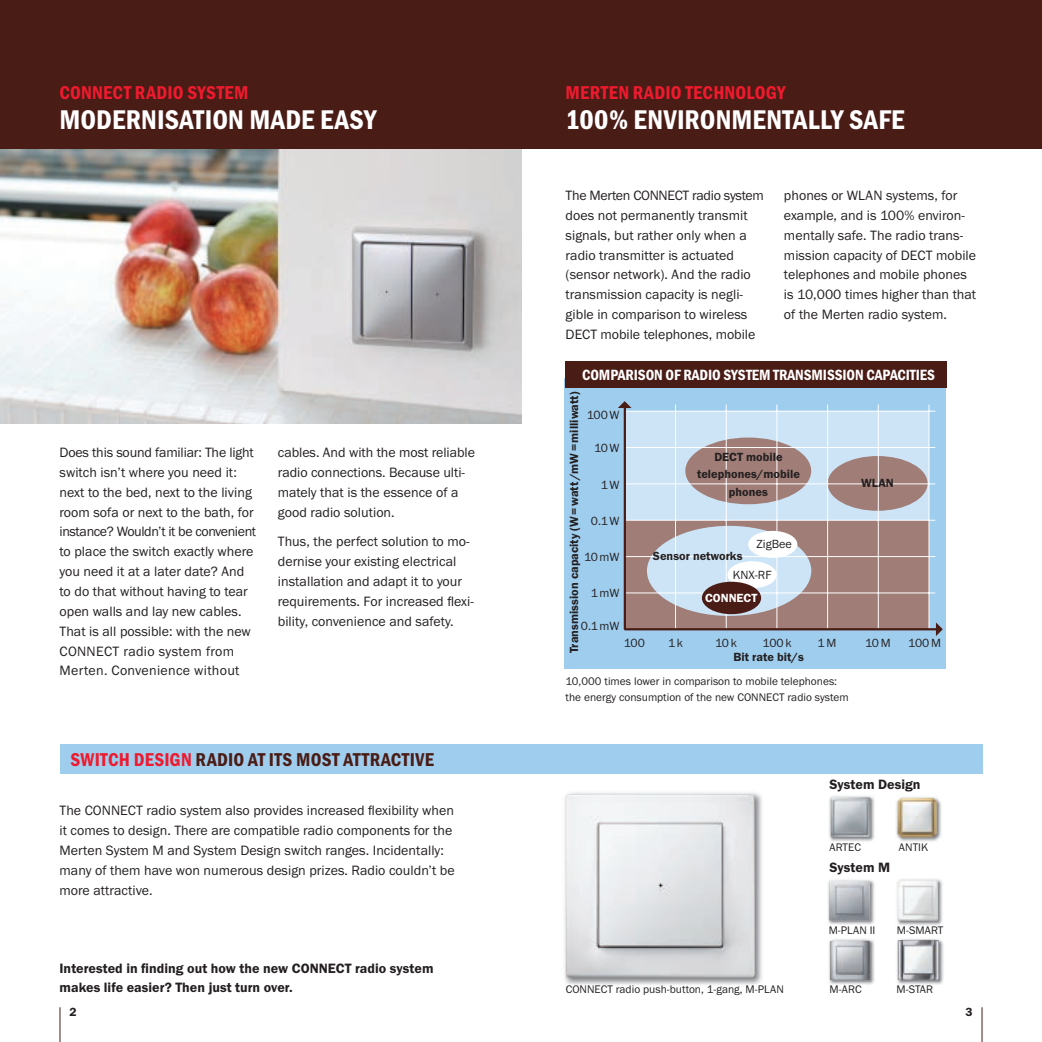
<style>
.page{position:relative;width:1042px;height:1042px;background:#fff}
.page>*{position:absolute;margin:0;border:0;box-sizing:border-box;transform-origin:0 0}
.t1{font:28px "Franklin Got T Dem Con";letter-spacing:.01em;color:#fff}
.t2{font:19.25px "Franklin Got T Dem Con";letter-spacing:.01em;color:#ee1a2e}
.t3{font:19.25px "Franklin Got T Dem Con";letter-spacing:.02em;color:#4a1c16}
.t4{font:15.4px "Franklin Got T Dem Con";letter-spacing:-.005em;color:#fff}
.t5{font:14px/19.8px "Franklin Got T Boo";color:#231f20}
.t6{font:14px/19.8px "Franklin Got T Dem";color:#231f20}
.t7{font:12.25px/17.5px "Franklin Got T Dem";color:#231f20;text-align:center}
.t8{font:12.25px "Franklin Got T Boo";color:#231f20}
.t9{font:12.25px "Franklin Got T Dem";color:#fff}
.t10{font:11.38px/15.8px "Franklin Got T Boo";color:#231f20}
.s1{color:#ee1a2e}
</style>
<div class="page">
<hr style="left:59px;top:1007px;width:1px;height:35px;background:#4a1c16">
<hr style="left:981px;top:1007px;width:1px;height:35px;background:#4a1c16">
<img style="left:0;top:149px;width:521px;height:275px">
<div style="left:60px;top:744px;width:922px;height:30px;background:#9fcdee"></div>
<div style="left:0;top:0;width:521px;height:149px;background:#4a1c16"></div>
<div style="left:521px;top:0;width:521px;height:149px;background:#4a1c16"></div>
<img style="left:564px;top:792px;width:198px;height:193px">
<img style="left:565px;top:793px;width:190px;height:184px">
<img style="left:829px;top:939px;width:46px;height:46px">
<img style="left:830px;top:940px;width:40px;height:40px">
<img style="left:897px;top:879px;width:46px;height:47px">
<img style="left:897px;top:880px;width:41px;height:41px">
<img style="left:897px;top:939px;width:47px;height:46px">
<img style="left:897px;top:940px;width:42px;height:40px">
<img style="left:829px;top:796px;width:46px;height:46px">
<img style="left:830px;top:797px;width:40px;height:40px">
<img style="left:896px;top:797px;width:46px;height:45px">
<img style="left:897px;top:798px;width:40px;height:39px">
<img style="left:828px;top:880px;width:47px;height:45px">
<img style="left:829px;top:880px;width:41px;height:40px">
<div style="left:565px;top:379px;width:381px;height:290px;background:#9fcdee"></div>
<div style="left:625px;top:520px;width:304px;height:109px;background:#a07d76"></div>
<div style="left:625px;top:411px;width:304px;height:108px;background:#cce4f6"></div>
<div style="left:647px;top:526px;width:164px;height:90px;background:#cce4f6;border-radius:50%"></div>
<div style="left:685px;top:437px;width:126px;height:67px;background:#a07d76;border-radius:50%"></div>
<div style="left:827px;top:456px;width:100px;height:55px;background:#a07d76;border-radius:50%"></div>
<hr style="left:675px;top:404px;width:1px;height:225px;background:#fff">
<hr style="left:625px;top:592px;width:310px;height:1px;background:#fff">
<hr style="left:625px;top:556px;width:310px;height:1px;background:#fff">
<hr style="left:625px;top:520px;width:310px;height:1px;background:#fff">
<hr style="left:625px;top:483px;width:310px;height:1px;background:#fff">
<hr style="left:625px;top:447px;width:310px;height:1px;background:#fff">
<hr style="left:625px;top:411px;width:310px;height:1px;background:#fff">
<hr style="left:726px;top:404px;width:1px;height:225px;background:#fff">
<hr style="left:776px;top:404px;width:1px;height:225px;background:#fff">
<hr style="left:827px;top:404px;width:1px;height:225px;background:#fff">
<hr style="left:878px;top:404px;width:1px;height:225px;background:#fff">
<hr style="left:928px;top:404px;width:1px;height:225px;background:#fff">
<svg style="left:618px;top:401px;width:13px;height:7px"></svg>
<svg style="left:936px;top:622px;width:7px;height:14px"></svg>
<hr style="left:624px;top:404px;width:2px;height:225px;background:#4a1c16">
<hr style="left:624px;top:628px;width:314px;height:2px;background:#4a1c16">
<div style="left:748px;top:531px;width:49px;height:27px;background:#fff;border-radius:50%"></div>
<div style="left:727px;top:561px;width:50px;height:27px;background:#fff;border-radius:50%"></div>
<div style="left:702px;top:582px;width:59px;height:32px;background:#4a1c16;border-radius:50%"></div>
<div style="left:565px;top:361px;width:381px;height:26px;background:#4a1c16"></div>
<h2 class="t2" style="left:60px;top:82px;width:191px">CONNECT RADIO SYSTEM</h2>
<h1 class="t1" style="left:60px;top:104px;width:318px">MODERNISATION MADE EASY</h1>
<p class="t5" style="left:60px;top:443px;width:198px">Does this sound familiar: The light switch isn’t where you need it: next to the bed, next to the living room sofa or next to the bath, for instance? Wouldn’t it be convenient to place the switch exactly where you need it at a later date? And to do that without having to tear open walls and lay new cables.<br>That is all possible: with the new<br>CONNECT radio system from<br>Merten. Convenience without</p>
<p class="t5" style="left:278px;top:443px;width:199px">cables. And with the most reliable radio connections. Because ulti&shy;mately that is the essence of a good radio solution.</p>
<p class="t5" style="left:278px;top:532px;width:198px">Thus, the perfect solution to mo&shy;dernise your existing electrical installation and adapt it to your requirements. For increased flexi&shy;bility, convenience and safety.</p>
<h2 class="t3" style="left:70px;top:748px;width:365px"><span class="s1">SWITCH DESIGN</span> RADIO AT ITS MOST ATTRACTIVE</h2>
<p class="t5" style="left:60px;top:801px;width:397px">The CONNECT radio system also provides increased flexibility when it comes to design. There are compatible radio components for the Merten System M and System Design switch ranges. Incidentally: many of them have won numerous design prizes. Radio couldn’t be more attractive.</p>
<p class="t6" style="left:60px;top:958px;width:375px">Interested in finding out how the new CONNECT radio system makes life easier? Then just turn over.</p>
<h2 class="t2" style="left:566px;top:82px;width:221px">MERTEN RADIO TECHNOLOGY</h2>
<h1 class="t1" style="left:566px;top:104px;width:340px">100% ENVIRONMENTALLY SAFE</h1>
<p class="t5" style="left:566px;top:186px;width:200px">The Merten CONNECT radio system does not permanently transmit signals, but rather only when a radio transmitter is actuated (sensor network). And the radio transmission capacity is negli&shy;gible in comparison to wireless<br>DECT mobile telephones, mobile</p>
<p class="t5" style="left:784px;top:186px;width:194px">phones or WLAN systems, for example, and is 100% environ&shy;mentally safe. The radio trans&shy;mission capacity of DECT mobile telephones and mobile phones is 10,000 times higher than that of the Merten radio system.</p>
<p class="t4" style="left:582px;top:366px;width:354px">COMPARISON OF RADIO SYSTEM TRANSMISSION CAPACITIES</p>
<p class="t7" style="left:565px;top:653px;width:263px;rotate:-90deg">Transmission capacity (W = watt /mW = milliwatt)</p>
<p class="t8" style="left:587px;top:408px;width:34px">100 W</p>
<p class="t8" style="left:594px;top:441px;width:27px">10 W</p>
<p class="t7" style="left:697px;top:448px;width:104px">DECT mobile telephones/mobile phones</p>
<p class="t7" style="left:861px;top:475px;width:34px">WLAN</p>
<p class="t8" style="left:601px;top:478px;width:20px">1 W</p>
<p class="t8" style="left:591px;top:514px;width:30px">0.1 W</p>
<p class="t8" style="left:756px;top:537px;width:37px">ZigBee</p>
<p class="t7" style="left:653px;top:547px;width:91px">Sensor networks</p>
<p class="t8" style="left:733px;top:568px;width:40px">KNX-RF</p>
<p class="t8" style="left:584px;top:550px;width:37px">10 mW</p>
<p class="t8" style="left:591px;top:586px;width:30px">1 mW</p>
<p class="t9" style="left:705px;top:591px;width:54px">CONNECT</p>
<p class="t8" style="left:581px;top:619px;width:40px">0.1 mW</p>
<p class="t8" style="left:624px;top:636px;width:23px">100</p>
<p class="t8" style="left:668px;top:636px;width:16px">1 k</p>
<p class="t8" style="left:715px;top:636px;width:23px">10 k</p>
<p class="t8" style="left:762px;top:636px;width:30px">100 k</p>
<p class="t8" style="left:817px;top:636px;width:20px">1 M</p>
<p class="t8" style="left:865px;top:636px;width:27px">10 M</p>
<p class="t8" style="left:908px;top:636px;width:34px">100 M</p>
<p class="t7" style="left:733px;top:648px;width:72px">Bit rate bit/s</p>
<p class="t10" style="left:566px;top:674px;width:285px">10,000 times lower in comparison to mobile telephones: the energy consumption of the new CONNECT radio system</p>
<p class="t6" style="left:829px;top:774px;width:93px">System Design</p>
<p class="t10" style="left:829px;top:839px;width:33px">ARTEC</p>
<p class="t10" style="left:899px;top:839px;width:31px">ANTIK</p>
<p class="t10" style="left:566px;top:982px;width:220px">CONNECT radio push-button, 1-gang, M-PLAN</p>
<p class="t6" style="left:829px;top:857px;width:62px">System M</p>
<p class="t10" style="left:828px;top:922px;width:48px">M-PLAN II</p>
<p class="t10" style="left:897px;top:922px;width:48px">M-SMART</p>
<p class="t10" style="left:829px;top:982px;width:34px">M-ARC</p>
<p class="t10" style="left:896px;top:982px;width:38px">M-STAR</p>
<p class="t7" style="left:69px;top:1004px;width:9px">2</p>
<p class="t7" style="left:965px;top:1004px;width:9px">3</p>
</div>
